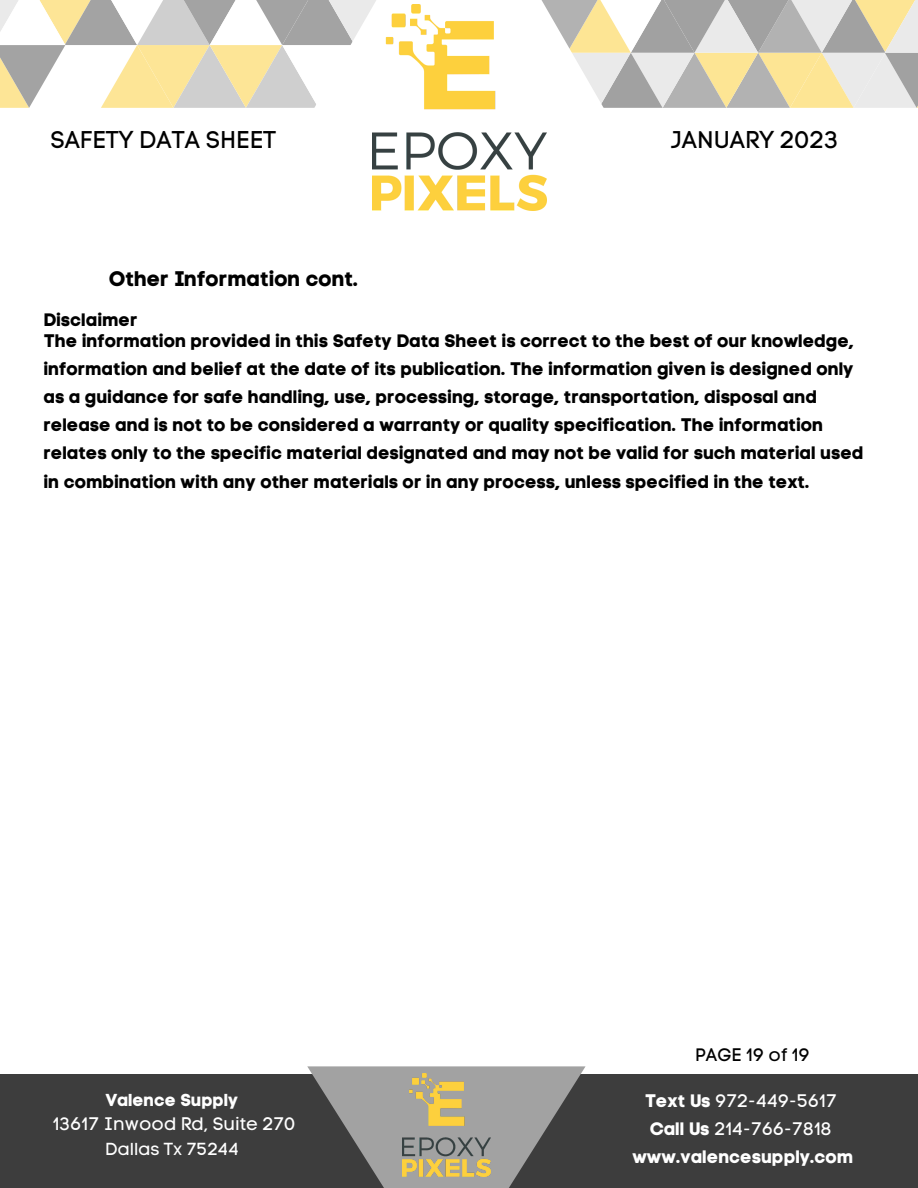
<style>
.page{position:relative;width:918px;height:1188px;background:#fff}
.page>*{position:absolute;margin:0;border:0;box-sizing:border-box;transform-origin:0 0}
.t1{font:24px "Code Pro Normal LC";color:#000}
.t2{font:21px "Code Pro Bold LC";color:#000}
.t3{font:18px/28.2px "Code Pro Bold LC";color:#000}
.t4{font:18px "Code Pro Normal LC";color:#fff}
.t5{font:18px "Code Pro Bold LC";color:#fff}
.t6{font:18px "Code Pro Normal LC";color:#000}
.t7{font:17.25px "Code Pro Bold LC";color:#fff}
.t8{font:17.25px "Code Pro Normal LC";color:#fff}
.s1{font-family:"Code Pro Bold LC"}
</style>
<div class="page">
<div style="left:0;top:1074px;width:918px;height:114px;background:#3d3d3d"></div>
<svg style="left:307px;top:1066px;width:279px;height:122px;fill:#a2a2a2"></svg>
<svg style="left:845px;top:0;width:73px;height:108px;background:#d9d4c3"></svg>
<svg style="left:0;top:0;width:73px;height:108px"></svg>
<svg style="left:73px;top:0;width:772px;height:205px"></svg>
<img style="left:372px;top:5px;width:174px;height:206px">
<img style="left:403px;top:1073px;width:88px;height:104px">
<p class="t1" style="left:50px;top:125px;width:227px">SAFETY DATA SHEET</p>
<p class="t1" style="left:671px;top:125px;width:169px">JANUARY 2023</p>
<p class="t2" style="left:108px;top:266px;width:252px">Other Information cont.</p>
<p class="t3" style="left:44px;top:306px;width:96px">Disclaimer</p>
<p class="t3" style="left:44px;top:327px;width:822px">The information provided in this Safety Data Sheet is correct to the best of our knowledge, information and belief at the date of its publication. The information given is designed only as a guidance for safe handling, use, processing, storage, transportation, disposal and release and is not to be considered a warranty or quality specification. The information relates only to the specific material designated and may not be valid for such material used in combination with any other materials or in any process, unless specified in the text.</p>
<p class="t7" style="left:106px;top:1090px;width:134px">Valence Supply</p>
<p class="t4" style="left:53px;top:1113px;width:244px">13617 Inwood Rd, Suite 270</p>
<p class="t8" style="left:105px;top:1138px;width:135px">Dallas Tx 75244</p>
<p class="t6" style="left:695px;top:1044px;width:116px">PAGE 19 of 19</p>
<p class="t4" style="left:645px;top:1089px;width:193px"><span class="s1">Text Us</span> 972-449-5617</p>
<p class="t4" style="left:650px;top:1118px;width:184px"><span class="s1">Call Us</span> 214-766-7818</p>
<p class="t5" style="left:633px;top:1146px;width:223px">www.valencesupply.com</p>
</div>
